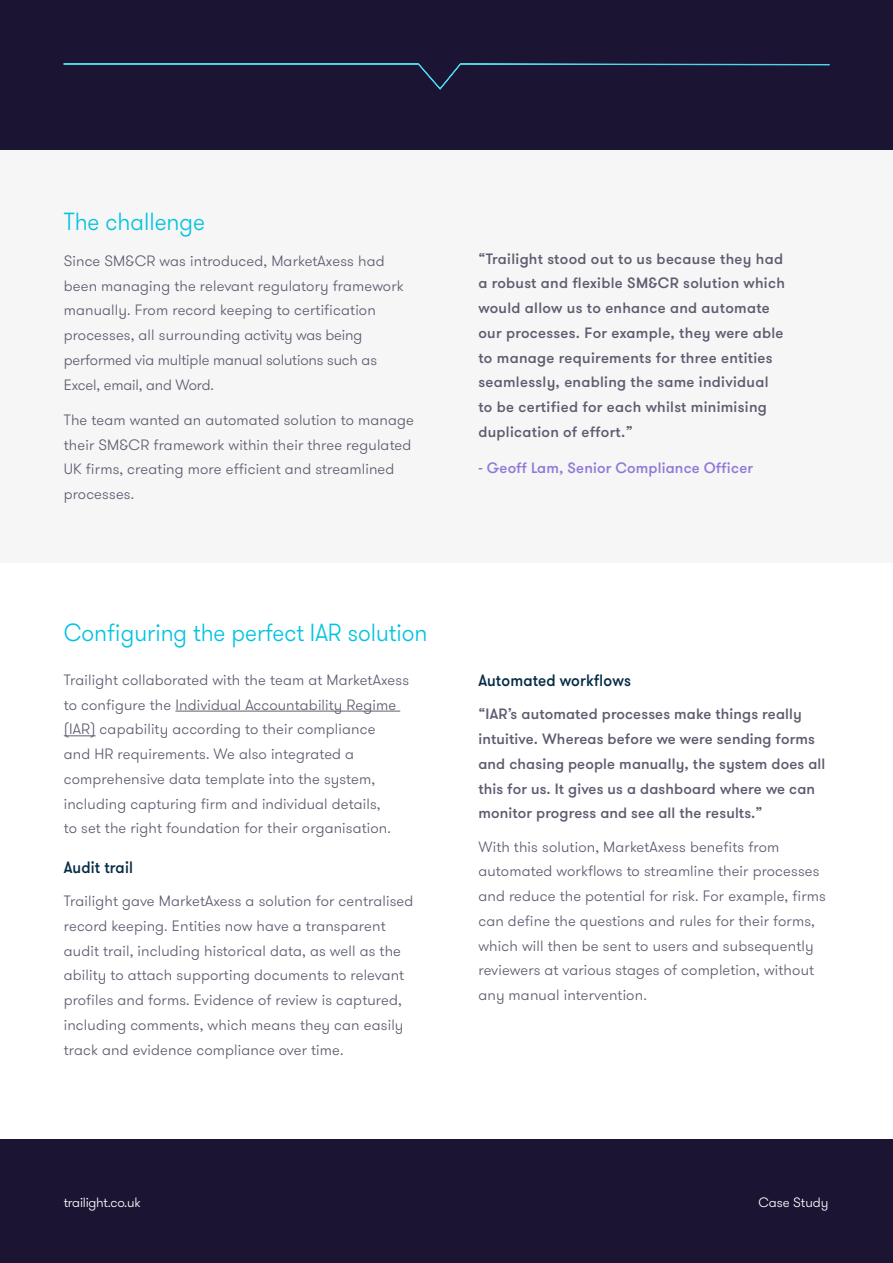
<style>
.page{position:relative;width:893px;height:1263px;background:#fff}
.page>*{position:absolute;margin:0;border:0;box-sizing:border-box;transform-origin:0 0}
.t1{font:300 24.75px "GT Walsheim";color:#00c3e0;scale:.93 1}
.t2{font:500 16.5px "GT Walsheim";letter-spacing:.01em;color:#052b45;scale:.93 1}
.t3{font:300 15px/24.8px "GT Walsheim";letter-spacing:.01em;color:#605b70}
.t4{font:500 15px/24.8px "GT Walsheim";letter-spacing:.02em;color:#605b70}
.t5{font:500 15px "GT Walsheim";letter-spacing:.01em;color:#9079d8}
.t6{font:300 13.5px "GT Walsheim";letter-spacing:-.02em;color:#fff}
.t7{font:300 13.5px "GT Walsheim";color:#fff}
</style>
<div class="page">
<div style="left:0;top:0;width:893px;height:157px;background:#1c1433"></div>
<div style="left:0;top:150px;width:893px;height:413px;background:#f6f6f6"></div>
<hr style="left:175px;top:711px;width:225px;height:1px;background:#605b70">
<hr style="left:64px;top:735px;width:32px;height:1px;background:#605b70">
<svg style="left:63px;top:63px;width:767px;height:27px"></svg>
<div style="left:0;top:1139px;width:893px;height:124px;background:#1c1433"></div>
<h1 class="t1" style="left:64px;top:206px;width:153px">The challenge</h1>
<p class="t3" style="left:64px;top:249px;width:341px">Since SM&amp;CR was introduced, MarketAxess had been managing the relevant regulatory framework manually. From record keeping to certification processes, all surrounding activity was being performed via multiple manual solutions such as Excel, email, and Word.</p>
<p class="t3" style="left:64px;top:408px;width:352px">The team wanted an automated solution to manage their SM&amp;CR framework within their three regulated UK firms, creating more efficient and streamlined processes.</p>
<h1 class="t1" style="left:64px;top:617px;width:393px">Configuring the perfect IAR solution</h1>
<p class="t3" style="left:64px;top:668px;width:347px">Trailight collaborated with the team at MarketAxess to configure the Individual Accountability Regime (IAR) capability according to their compliance<br>and HR requirements. We also integrated a comprehensive data template into the system, including capturing firm and individual details,<br>to set the right foundation for their organisation.</p>
<p class="t2" style="left:64px;top:857px;width:76px">Audit trail</p>
<p class="t3" style="left:64px;top:889px;width:351px">Trailight gave MarketAxess a solution for centralised record keeping. Entities now have a transparent audit trail, including historical data, as well as the ability to attach supporting documents to relevant profiles and forms. Evidence of review is captured, including comments, which means they can easily track and evidence compliance over time.</p>
<p class="t4" style="left:478px;top:246px;width:308px">“Trailight stood out to us because they had a robust and flexible SM&amp;CR solution which would allow us to enhance and automate our processes. For example, they were able to manage requirements for three entities seamlessly, enabling the same individual to be certified for each whilst minimising duplication of effort.”</p>
<p class="t5" style="left:478px;top:458px;width:276px">- Geoff Lam, Senior Compliance Officer</p>
<p class="t2" style="left:478px;top:670px;width:166px">Automated workflows</p>
<p class="t4" style="left:478px;top:702px;width:348px">“IAR’s automated processes make things really intuitive. Whereas before we were sending forms and chasing people manually, the system does all this for us. It gives us a dashboard where we can monitor progress and see all the results.”</p>
<p class="t3" style="left:478px;top:834px;width:349px">With this solution, MarketAxess benefits from automated workflows to streamline their processes and reduce the potential for risk. For example, firms can define the questions and rules for their forms, which will then be sent to users and subsequently reviewers at various stages of completion, without any manual intervention.</p>
<p class="t6" style="left:64px;top:1194px;width:78px">trailight.co.uk</p>
<p class="t7" style="left:758px;top:1194px;width:72px">Case Study</p>
</div>
